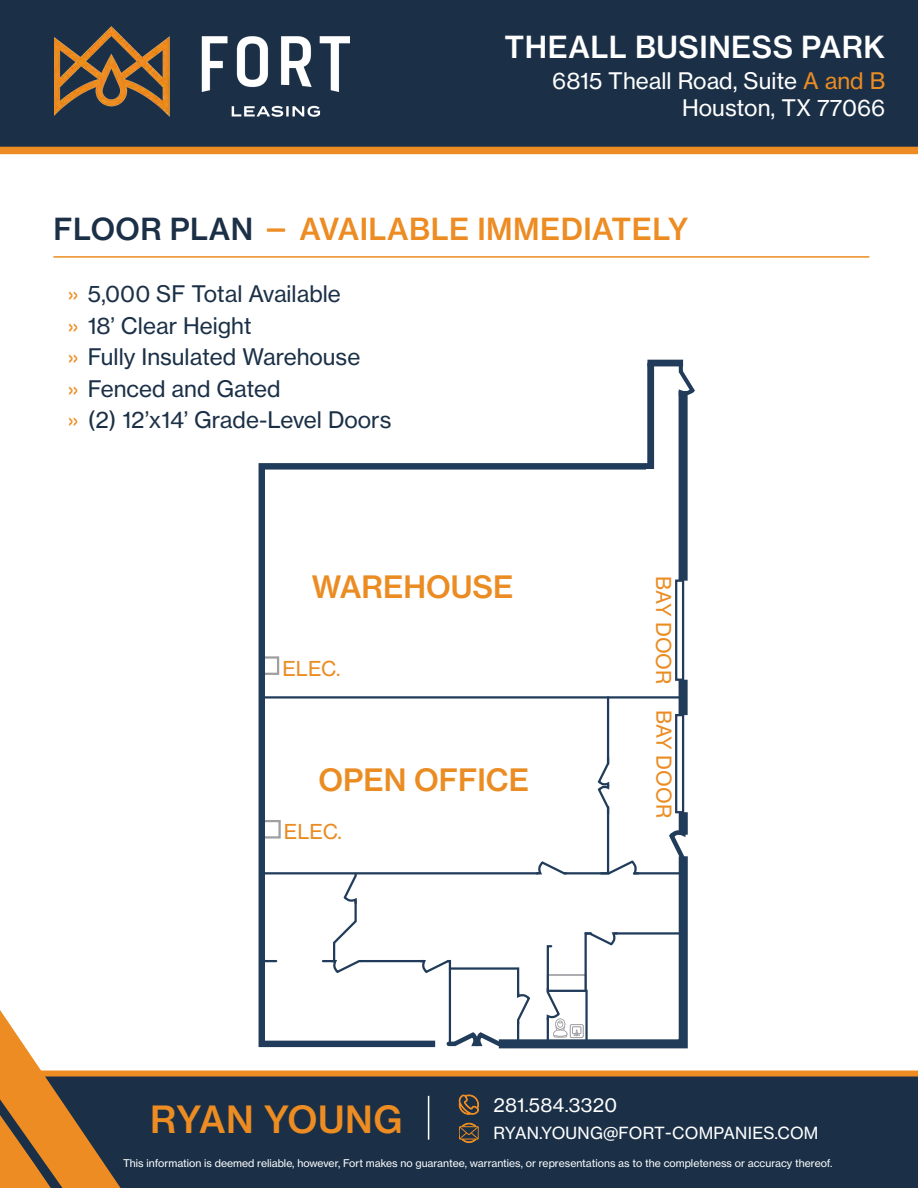
<style>
.page{position:relative;width:918px;height:1188px;background:#fff}
.page>*{position:absolute;margin:0;border:0;box-sizing:border-box;transform-origin:0 0}
.t1{font:37.05px "N Haas Grotesk TX Pro 65 Md";letter-spacing:.015em;color:#ec8c22}
.t2{font:30.45px "N Haas Grotesk TX Pro 65 Md";color:#eb8c23}
.t3{font:30px "N Haas Grotesk TX Pro 65 Md";letter-spacing:.015em;color:#ec8c22}
.t4{font:30px "N Haas Grotesk TX Pro 65 Md";letter-spacing:.015em;color:#fff}
.t5{font:22.5px "N Haas Grotesk TX Pro 55 Rg";color:#1b3047}
.t6{font:22.5px "N Haas Grotesk TX Pro 55 Rg";color:#fff}
.t7{font:20.25px "N Haas Grotesk TX Pro 55 Rg";color:#eb8c23}
.t8{font:18.3px "N Haas Grotesk TX Pro 55 Rg";letter-spacing:.015em;color:#fff}
.t9{font:16.5px "N Haas Grotesk TX Pro 55 Rg";letter-spacing:.015em;color:#fff}
.t10{font:10.5px "N Haas Grotesk TX Pro 55 Rg";color:#fff}
.s1{color:#ec8c22}
.s2{color:#1b3047}
</style>
<div class="page">
<svg style="left:258px;top:460px;width:397px;height:588px"></svg>
<div style="left:679px;top:391px;width:9px;height:190px;background:#213c5a"></div>
<div style="left:679px;top:680px;width:9px;height:35px;background:#213c5a"></div>
<svg style="left:677px;top:361px;width:18px;height:44px"></svg>
<div style="left:675px;top:714px;width:9px;height:99px;border:2px solid #213c5a"></div>
<div style="left:675px;top:580px;width:9px;height:101px;border:2px solid #213c5a"></div>
<hr style="left:265px;top:465px;width:272px;height:2px;background:#213c5a">
<hr style="left:265px;top:696px;width:418px;height:3px;background:#213c5a">
<hr style="left:607px;top:697px;width:2px;height:67px;background:#213c5a">
<hr style="left:263px;top:872px;width:275px;height:2px;background:#213c5a">
<svg style="left:265px;top:960px;width:11px;height:2px"></svg>
<hr style="left:361px;top:960px;width:63px;height:2px;background:#213c5a">
<svg style="left:321px;top:872px;width:42px;height:104px"></svg>
<svg style="left:419px;top:755px;width:269px;height:294px"></svg>
<div style="left:647px;top:363px;width:7px;height:107px;background:#213c5a"></div>
<div style="left:647px;top:470px;width:10px;height:9px;background:#fff"></div>
<div style="left:647px;top:360px;width:36px;height:6px;background:#213c5a"></div>
<div style="left:0;top:0;width:918px;height:154px;background:#1b3047"></div>
<hr style="left:53px;top:256px;width:816px;height:2px;background:#ec8c22">
<div style="left:121px;top:1071px;width:797px;height:117px;background:#1b3047"></div>
<svg style="left:0;top:1010px;width:121px;height:178px"></svg>
<svg style="left:459px;top:1094px;width:21px;height:21px"></svg>
<svg style="left:459px;top:1123px;width:20px;height:20px"></svg>
<hr style="left:428px;top:1096px;width:1px;height:44px;background:#fff">
<img style="left:54px;top:26px;width:296px;height:91px">
<p class="t4" style="left:505px;top:29px;width:382px">THEALL BUSINESS PARK</p>
<p class="t6" style="left:552px;top:67px;width:334px">6815 Theall Road, Suite <span class="s1">A and B</span></p>
<p class="t6" style="left:682px;top:94px;width:204px">Houston, TX 77066</p>
<p class="t3" style="left:54px;top:210px;width:637px"><span class="s2">FLOOR PLAN</span> — AVAILABLE IMMEDIATELY</p>
<p class="t5" style="left:68px;top:280px;width:275px"><span class="s1">»</span> 5,000 SF Total Available</p>
<p class="t5" style="left:68px;top:312px;width:186px"><span class="s1">»</span> 18’ Clear Height</p>
<p class="t5" style="left:68px;top:343px;width:295px"><span class="s1">»</span> Fully Insulated Warehouse</p>
<p class="t5" style="left:68px;top:375px;width:215px"><span class="s1">»</span> Fenced and Gated</p>
<p class="t5" style="left:68px;top:406px;width:326px"><span class="s1">»</span> (2) 12’x14’ Grade-Level Doors</p>
<p class="t2" style="left:312px;top:567px;width:203px">WAREHOUSE</p>
<p class="t7" style="left:282px;top:656px;width:59px">ELEC.</p>
<p class="t2" style="left:319px;top:761px;width:212px">OPEN OFFICE</p>
<p class="t7" style="left:284px;top:819px;width:59px">ELEC.</p>
<p class="t7" style="left:676px;top:576px;width:110px;rotate:90deg">BAY DOOR</p>
<p class="t7" style="left:676px;top:710px;width:110px;rotate:90deg">BAY DOOR</p>
<p class="t8" style="left:493px;top:1094px;width:125px">281.584.3320</p>
<p class="t9" style="left:493px;top:1123px;width:327px">RYAN.YOUNG@FORT-COMPANIES.COM</p>
<p class="t1" style="left:150px;top:1096px;width:254px">RYAN YOUNG</p>
<p class="t10" style="left:123px;top:1157px;width:711px">This information is deemed reliable, however, Fort makes no guarantee, warranties, or representations as to the completeness or accuracy thereof.</p>
</div>
